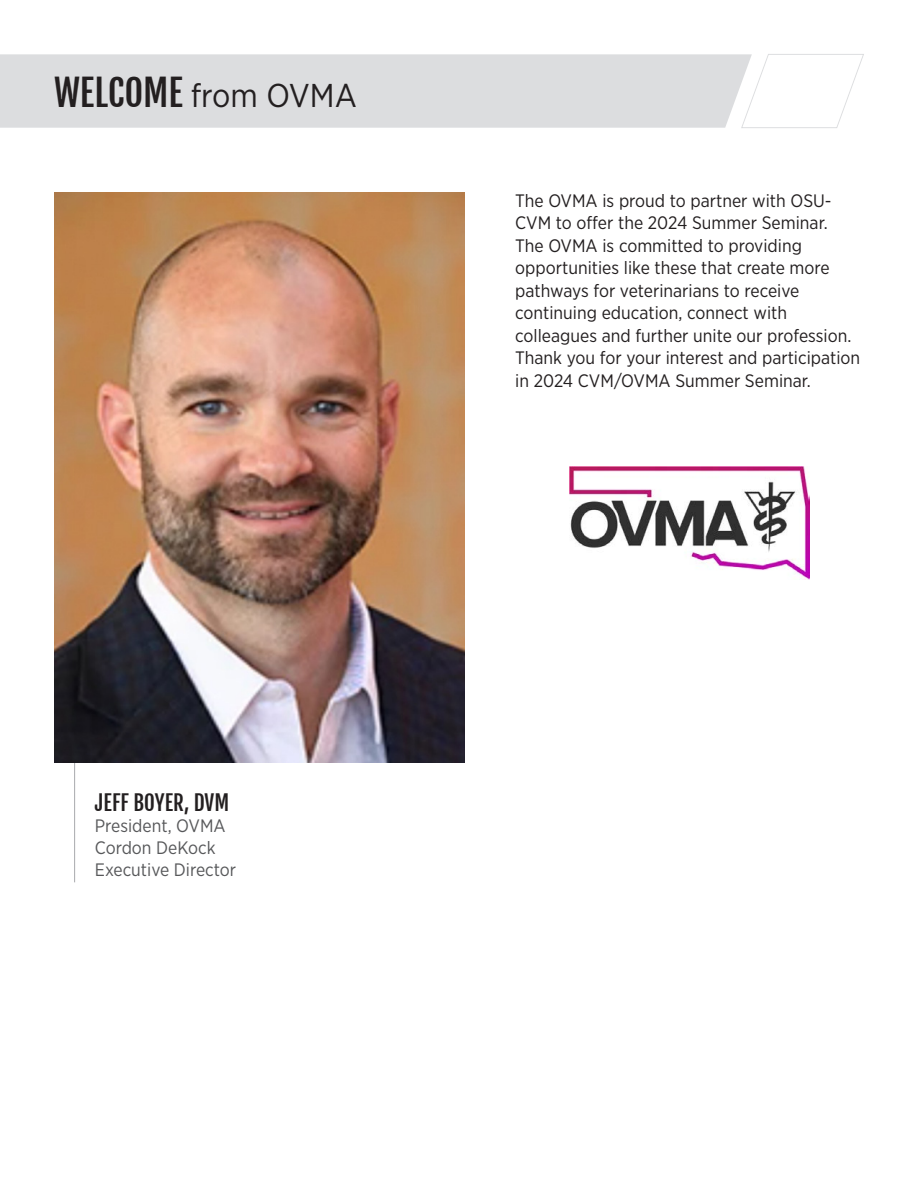
<style>
.page{position:relative;width:918px;height:1188px;background:#fff}
.page>*{position:absolute;margin:0;border:0;box-sizing:border-box;transform-origin:0 0}
.t1{font:33px "Gotham Narrow";color:#231f20}
.Letter_-_Person_Name{font:21px "Fjalla One";color:#231f20}
.Letter_Body_Text{font:18px/22.5px "Gotham Narrow";color:#231f20}
.Letter_-_Person_Title{font:18px "Gotham Narrow";color:#57585a}
.s1{font-family:"Fjalla One";font-size:36px}
</style>
<div class="page">
<div style="left:0;top:54px;width:741px;height:74px;background:#dcdddf"></div>
<svg style="left:741px;top:54px;width:123px;height:74px"></svg>
<hr style="left:74px;top:742px;width:1px;height:140px;background:#a8a9ad">
<img style="left:54px;top:192px;width:411px;height:570px">
<img style="left:569px;top:466px;width:241px;height:113px">
<p class="t1" style="left:54px;top:75px;width:304px"><span class="s1">WELCOME</span> from OVMA</p>
<p class="Letter_Body_Text" style="left:515px;top:189px;width:346px">The OVMA is proud to partner with OSU-CVM to offer the 2024 Summer Seminar.<br>The OVMA is committed to providing opportunities like these that create more pathways for veterinarians to receive continuing education, connect with colleagues and further unite our profession.<br>Thank you for your interest and participation in 2024 CVM/OVMA Summer Seminar.</p>
<p class="Letter_-_Person_Name" style="left:95px;top:790px;width:136px">JEFF BOYER, DVM</p>
<p class="Letter_-_Person_Title" style="left:95px;top:815px;width:132px">President, OVMA</p>
<p class="Letter_-_Person_Title" style="left:95px;top:837px;width:122px">Cordon DeKock</p>
<p class="Letter_-_Person_Title" style="left:95px;top:858px;width:143px">Executive Director</p>
</div>
